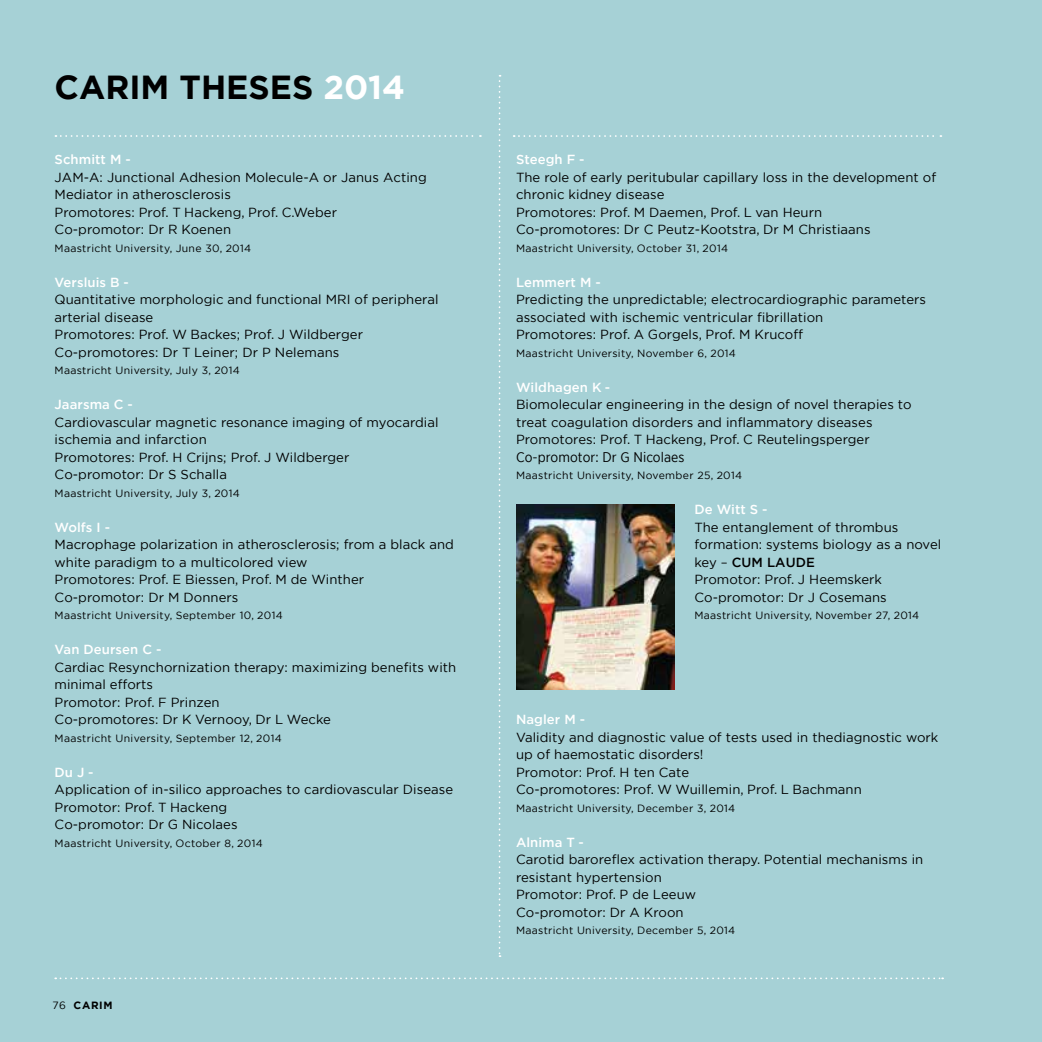
<style>
.page{position:relative;width:1042px;height:1042px;background:#a6d1d6}
.page>*{position:absolute;margin:0;border:0;box-sizing:border-box;transform-origin:0 0}
.t1{font:700 33.25px "Gotham";color:#000}
.t2{font:14px "Gotham Narrow";letter-spacing:.005em;color:#000}
.t3{font:13.12px/17.5px "Gotham";letter-spacing:.005em;color:#000}
.t4{font:500 13.12px "Gotham";letter-spacing:.005em;color:#fff}
.t5{font:10.5px "Gotham";letter-spacing:.03em;color:#000}
.t6{font:700 10.5px "Gotham";letter-spacing:.065em;color:#000}
.s1{color:#fff}
.s2{font-weight:400}
.s3{font-weight:500}
</style>
<div class="page">
<svg style="left:55px;top:977px;width:888px;height:2px"></svg>
<svg style="left:499px;top:75px;width:1px;height:882px"></svg>
<img style="left:516px;top:505px;width:158px;height:185px">
<svg style="left:55px;top:135px;width:426px;height:2px"></svg>
<svg style="left:514px;top:135px;width:427px;height:2px"></svg>
<h1 class="t1" style="left:55px;top:65px;width:352px">CARIM THESES <span class="s1">2014</span></h1>
<p class="t4" style="left:55px;top:151px;width:78px">Schmitt M -</p>
<p class="t3" style="left:55px;top:168px;width:374px">JAM-A: Junctional Adhesion Molecule-A or Janus Acting Mediator in atherosclerosis<br>Promotores: Prof. T Hackeng, Prof. C.Weber Co-promotor: Dr R Koenen</p>
<p class="t5" style="left:55px;top:241px;width:198px">Maastricht University, June 30, 2014</p>
<p class="t4" style="left:55px;top:273px;width:76px">Versluis B -</p>
<p class="t3" style="left:55px;top:291px;width:385px">Quantitative morphologic and functional MRI of peripheral arterial disease<br>Promotores: Prof. W Backes; Prof. J Wildberger Co-promotores: Dr T Leiner; Dr P Nelemans</p>
<p class="t5" style="left:55px;top:364px;width:187px">Maastricht University, July 3, 2014</p>
<p class="t4" style="left:55px;top:396px;width:80px">Jaarsma C -</p>
<p class="t3" style="left:55px;top:413px;width:385px">Cardiovascular magnetic resonance imaging of myocardial ischemia and infarction<br>Promotores: Prof. H Crijns; Prof. J Wildberger Co-promotor: Dr S Schalla</p>
<p class="t5" style="left:55px;top:486px;width:187px">Maastricht University, July 3, 2014</p>
<p class="t4" style="left:55px;top:518px;width:57px">Wolfs I -</p>
<p class="t3" style="left:55px;top:536px;width:401px">Macrophage polarization in atherosclerosis; from a black and white paradigm to a multicolored view<br>Promotores: Prof. E Biessen, Prof. M de Winther Co-promotor: Dr M Donners</p>
<p class="t5" style="left:55px;top:609px;width:230px">Maastricht University, September 10, 2014</p>
<p class="t4" style="left:55px;top:641px;width:108px">Van Deursen C -</p>
<p class="t3" style="left:55px;top:658px;width:403px">Cardiac Resynchornization therapy: maximizing benefits with minimal efforts<br>Promotor: Prof. F Prinzen<br>Co-promotores: Dr K Vernooy, Dr L Wecke</p>
<p class="t5" style="left:55px;top:731px;width:229px">Maastricht University, September 12, 2014</p>
<p class="t4" style="left:55px;top:763px;width:41px">Du J -</p>
<p class="t3" style="left:55px;top:781px;width:400px">Application of in-silico approaches to cardiovascular Disease<br>Promotor: Prof. T Hackeng<br>Co-promotor: Dr G Nicolaes</p>
<p class="t5" style="left:55px;top:836px;width:210px">Maastricht University, October 8, 2014</p>
<p class="t6" style="left:53px;top:998px;width:62px"><span class="s2">76</span> CARIM</p>
<p class="t4" style="left:516px;top:151px;width:70px">Steegh F -</p>
<p class="t3" style="left:516px;top:168px;width:422px">The role of early peritubular capillary loss in the development of chronic kidney disease<br>Promotores: Prof. M Daemen, Prof. L van Heurn<br>Co-promotores: Dr C Peutz-Kootstra, Dr M Christiaans</p>
<p class="t5" style="left:516px;top:241px;width:214px">Maastricht University, October 31, 2014</p>
<p class="t4" style="left:516px;top:273px;width:86px">Lemmert M -</p>
<p class="t3" style="left:516px;top:291px;width:412px">Predicting the unpredictable; electrocardiographic parameters associated with ischemic ventricular fibrillation<br>Promotores: Prof. A Gorgels, Prof. M Krucoff</p>
<p class="t5" style="left:516px;top:346px;width:221px">Maastricht University, November 6, 2014</p>
<p class="t4" style="left:516px;top:378px;width:96px">Wildhagen K -</p>
<p class="t3" style="left:516px;top:396px;width:397px">Biomolecular engineering in the design of novel therapies to treat coagulation disorders and inflammatory diseases<br>Promotores: Prof. T Hackeng, Prof. C Reutelingsperger</p>
<p class="t2" style="left:516px;top:448px;width:170px">Co-promotor: Dr G Nicolaes</p>
<p class="t5" style="left:516px;top:469px;width:228px">Maastricht University, November 25, 2014</p>
<p class="t4" style="left:694px;top:501px;width:75px">De Witt S -</p>
<p class="t3" style="left:694px;top:518px;width:248px">The entanglement of thrombus formation: systems biology as a novel key – <span class="s3">CUM LAUDE<br></span>Promotor: Prof. J Heemskerk<br>Co-promotor: Dr J Cosemans</p>
<p class="t5" style="left:694px;top:609px;width:226px">Maastricht University, November 27, 2014</p>
<p class="t4" style="left:516px;top:711px;width:71px">Nagler M -</p>
<p class="t3" style="left:516px;top:728px;width:424px">Validity and diagnostic value of tests used in thediagnostic work up of haemostatic disorders!<br>Promotor: Prof. H ten Cate<br>Co-promotores: Prof. W Wuillemin, Prof. L Bachmann</p>
<p class="t5" style="left:516px;top:801px;width:221px">Maastricht University, December 3, 2014</p>
<p class="t4" style="left:516px;top:833px;width:69px">Alnima T -</p>
<p class="t3" style="left:516px;top:851px;width:409px">Carotid baroreflex activation therapy. Potential mechanisms in resistant hypertension<br>Promotor: Prof. P de Leeuw<br>Co-promotor: Dr A Kroon</p>
<p class="t5" style="left:516px;top:924px;width:221px">Maastricht University, December 5, 2014</p>
</div>
